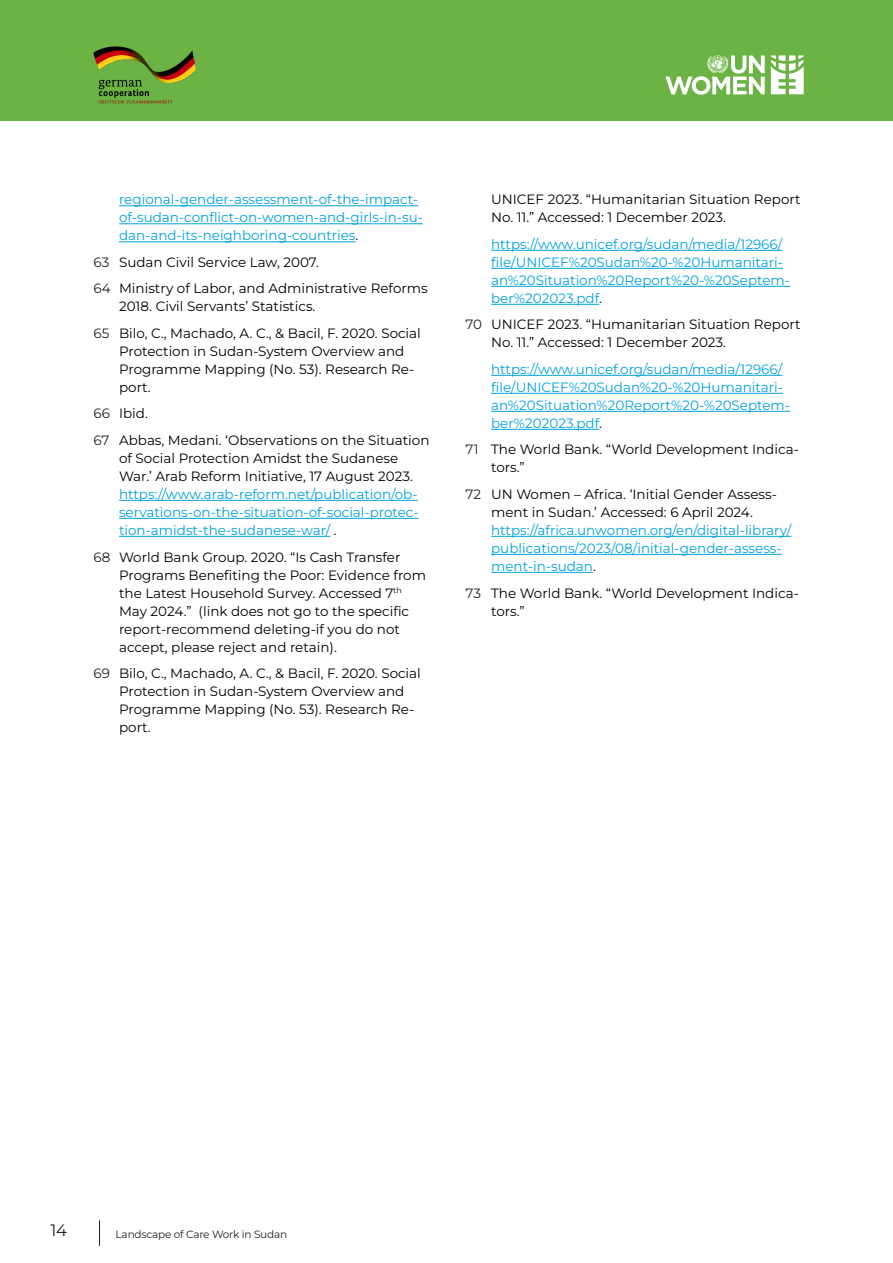
<style>
.page{position:relative;width:893px;height:1263px;background:#fff}
.page>*{position:absolute;margin:0;border:0;box-sizing:border-box;transform-origin:0 0}
.t1{font:16.5px "Montserrat";color:#231f20}
.t2{font:13.5px/18px "Montserrat";color:#00a2df}
.t3{font:13.5px/18px "Montserrat";color:#000}
.t4{font:10.5px "Montserrat";letter-spacing:-.02em;color:#231f20}
.s1{color:#000}
.s2{color:#231f20}
</style>
<div class="page">
<div style="left:0;top:0;width:893px;height:121px;background:#6bb345"></div>
<svg style="left:99px;top:1220px;width:1px;height:26px"></svg>
<svg style="left:665px;top:55px;width:100px;height:40px"></svg>
<svg style="left:771px;top:55px;width:33px;height:39px"></svg>
<img style="left:93px;top:46px;width:103px;height:57px">
<hr style="left:119px;top:205px;width:299px;height:1px;background:#00a2df">
<hr style="left:119px;top:223px;width:304px;height:1px;background:#00a2df">
<hr style="left:119px;top:241px;width:237px;height:1px;background:#00a2df">
<hr style="left:119px;top:500px;width:299px;height:1px;background:#00a2df">
<hr style="left:119px;top:518px;width:300px;height:1px;background:#00a2df">
<hr style="left:119px;top:536px;width:211px;height:1px;background:#00a2df">
<hr style="left:491px;top:250px;width:291px;height:1px;background:#00a2df">
<hr style="left:491px;top:268px;width:292px;height:1px;background:#00a2df">
<hr style="left:491px;top:286px;width:299px;height:1px;background:#00a2df">
<hr style="left:491px;top:304px;width:108px;height:1px;background:#00a2df">
<hr style="left:491px;top:375px;width:291px;height:1px;background:#00a2df">
<hr style="left:491px;top:393px;width:292px;height:1px;background:#00a2df">
<hr style="left:491px;top:411px;width:299px;height:1px;background:#00a2df">
<hr style="left:491px;top:429px;width:108px;height:1px;background:#00a2df">
<hr style="left:491px;top:536px;width:300px;height:1px;background:#00a2df">
<hr style="left:491px;top:554px;width:291px;height:1px;background:#00a2df">
<hr style="left:491px;top:572px;width:102px;height:1px;background:#00a2df">
<p class="t2" style="left:119px;top:190px;width:305px">regional-gender-assessment-of-the-impact&shy;of-sudan-conflict-on-women-and-girls-in-su&shy;dan-and-its-neighboring-countries<span class="s1">.</span></p>
<p class="t3" style="left:94px;top:253px;width:227px"><span class="s2">63</span> Sudan Civil Service Law, 2007.</p>
<p class="t3" style="left:119px;top:279px;width:310px;text-indent:-26px"><span class="s2">64</span> Ministry of Labor, and Administrative Reforms<br>2018. Civil Servants’ Statistics.</p>
<p class="t3" style="left:119px;top:324px;width:303px;text-indent:-26px"><span class="s2">65</span> Bilo, C., Machado, A. C., &amp; Bacil, F. 2020. Social Protection in Sudan-System Overview and Programme Mapping (No. 53). Research Re&shy;port.</p>
<p class="t3" style="left:94px;top:404px;width:56px"><span class="s2">66</span> Ibid.</p>
<p class="t2" style="left:119px;top:431px;width:312px;text-indent:-26px"><span class="s2">67</span> <span class="s1">Abbas, Medani. ‘Observations on the Situation of Social Protection Amidst the Sudanese War.’ Arab Reform Initiative, 17 August 2023. </span>https://www.arab-reform.net/publication/ob&shy;servations-on-the-situation-of-social-protec&shy;tion-amidst-the-sudanese-war/ <span class="s1">.</span></p>
<p class="t3" style="left:119px;top:547px;width:308px;text-indent:-26px"><span class="s2">68</span> World Bank Group. 2020. “Is Cash Transfer Programs Benefiting the Poor: Evidence from the Latest Household Survey. Accessed 7<sup>th </sup>May 2024.” (link does not go to the specific report-recommend deleting-if you do not accept, please reject and retain).</p>
<p class="t3" style="left:119px;top:664px;width:303px;text-indent:-26px"><span class="s2">69</span> Bilo, C., Machado, A. C., &amp; Bacil, F. 2020. Social Protection in Sudan-System Overview and Programme Mapping (No. 53). Research Re&shy;port.</p>
<p class="t3" style="left:491px;top:190px;width:311px">UNICEF 2023. “Humanitarian Situation Report<br>No. 11.” Accessed: 1 December 2023.</p>
<p class="t2" style="left:491px;top:235px;width:300px">https://www.unicef.org/sudan/media/12966/ file/UNICEF%20Sudan%20-%20Humanitari&shy;an%20Situation%20Report%20-%20Septem&shy;ber%202023.pdf<span class="s1">.</span></p>
<p class="t3" style="left:491px;top:315px;width:311px;text-indent:-26px"><span class="s2">70</span> UNICEF 2023. “Humanitarian Situation Report<br>No. 11.” Accessed: 1 December 2023.</p>
<p class="t2" style="left:491px;top:360px;width:300px">https://www.unicef.org/sudan/media/12966/ file/UNICEF%20Sudan%20-%20Humanitari&shy;an%20Situation%20Report%20-%20Septem&shy;ber%202023.pdf<span class="s1">.</span></p>
<p class="t3" style="left:491px;top:440px;width:309px;text-indent:-26px"><span class="s2">71</span> The World Bank. “World Development Indica&shy;tors.”</p>
<p class="t2" style="left:491px;top:485px;width:302px;text-indent:-26px"><span class="s2">72</span> <span class="s1">UN Women – Africa. ‘Initial Gender Assess&shy;ment in Sudan.’ Accessed: 6 April 2024. </span>https://africa.unwomen.org/en/digital-library/ publications/2023/08/initial-gender-assess&shy;ment-in-sudan<span class="s1">.</span></p>
<p class="t3" style="left:491px;top:583px;width:309px;text-indent:-26px"><span class="s2">73</span> The World Bank. “World Development Indica&shy;tors.”</p>
<p class="t1" style="left:50px;top:1219px;width:18px">14</p>
<p class="t4" style="left:116px;top:1227px;width:173px">Landscape of Care Work in Sudan</p>
</div>
